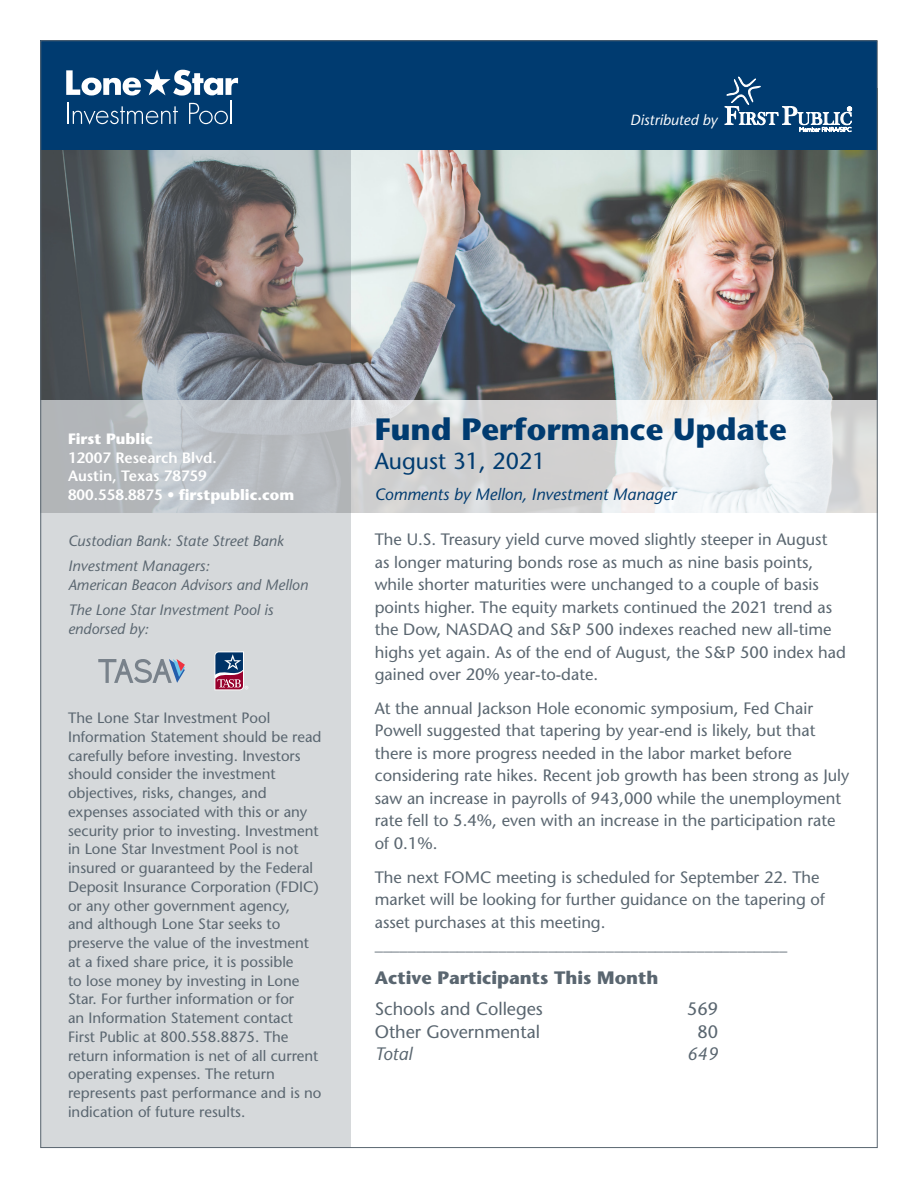
<style>
.page{position:relative;width:918px;height:1188px;background:#fff}
.page>*{position:absolute;margin:0;border:0;box-sizing:border-box;transform-origin:0 0}
.t1{font:700 30.9px "Stone Sans";color:#003b70}
.t2{font:23.1px "Stone Sans";color:#003b70}
.t3{font:18px "Stone Sans";color:#5a6670}
.t4{font:700 18px "Stone Sans";color:#5a6670}
.t5{font:italic 18px "Stone Sans";color:#5a6670}
.t6{font:16.5px/22.5px "Stone Sans";color:#5a6670}
.t7{font:italic 16.5px "Stone Sans";color:#003b70}
.t8{font:15px/18.8px "Stone Sans";color:#5a6670}
.t9{font:italic 15px/25.5px "Stone Sans";color:#5a6670}
.t10{font:600 15px/18.8px "Stone Sans";color:#fff}
.t11{font:700 15px "Stone Sans";color:#fff}
.t12{font:italic 14.7px "Stone Sans";color:#fff}
.s1{font-weight:700}
</style>
<div class="page">
<img style="left:351px;top:150px;width:525px;height:250px">
<svg style="left:351px;top:400px;width:525px;height:113px"></svg>
<svg style="left:40px;top:150px;width:311px;height:998px;fill:#d6d9db"></svg>
<div style="left:40px;top:40px;width:838px;height:110px;background:#003b70"></div>
<svg style="left:724px;top:77px;width:128px;height:55px"></svg>
<svg style="left:66px;top:69px;width:172px;height:56px"></svg>
<svg style="left:98px;top:659px;width:87px;height:24px"></svg>
<svg style="left:215px;top:651px;width:33px;height:39px"></svg>
<p class="t12" style="left:630px;top:111px;width:89px">Distributed by</p>
<p class="t11" style="left:68px;top:429px;width:86px">First Public</p>
<p class="t10" style="left:68px;top:448px;width:228px">12007 Research Blvd.<br>Austin, Texas 78759<br>800.558.8875 • <span class="s1">firstpublic.com</span></p>
<p class="t9" style="left:68px;top:528px;width:217px">Custodian Bank: State Street Bank<br>Investment Managers:</p>
<p class="t9" style="left:68px;top:572px;width:241px">American Beacon Advisors and Mellon<br>The Lone Star Investment Pool is</p>
<p class="t9" style="left:68px;top:616px;width:82px">endorsed by:</p>
<p class="t8" style="left:68px;top:708px;width:255px">The Lone Star Investment Pool Information Statement should be read carefully before investing. Investors should consider the investment objectives, risks, changes, and expenses associated with this or any security prior to investing. Investment in Lone Star Investment Pool is not insured or guaranteed by the Federal Deposit Insurance Corporation (FDIC) or any other government agency,<br>and although Lone Star seeks to preserve the value of the investment at a fixed share price, it is possible<br>to lose money by investing in Lone Star. For further information or for<br>an Information Statement contact First Public at 800.558.8875. The return information is net of all current operating expenses. The return represents past performance and is no indication of future results.</p>
<p class="t1" style="left:375px;top:410px;width:413px">Fund Performance Update</p>
<p class="t2" style="left:375px;top:447px;width:172px">August 31, 2021</p>
<p class="t7" style="left:375px;top:484px;width:303px">Comments by Mellon, Investment Manager</p>
<p class="t6" style="left:375px;top:528px;width:473px">The U.S. Treasury yield curve moved slightly steeper in August as longer maturing bonds rose as much as nine basis points, while shorter maturities were unchanged to a couple of basis points higher. The equity markets continued the 2021 trend as the Dow, NASDAQ and S&amp;P 500 indexes reached new all-time highs yet again. As of the end of August, the S&amp;P 500 index had gained over 20% year-to-date.</p>
<p class="t6" style="left:375px;top:697px;width:476px">At the annual Jackson Hole economic symposium, Fed Chair Powell suggested that tapering by year-end is likely, but that there is more progress needed in the labor market before considering rate hikes. Recent job growth has been strong as July saw an increase in payrolls of 943,000 while the unemployment rate fell to 5.4%, even with an increase in the participation rate of 0.1%.</p>
<p class="t6" style="left:375px;top:866px;width:452px">The next FOMC meeting is scheduled for September 22. The market will be looking for further guidance on the tapering of asset purchases at this meeting.</p>
<p class="t6" style="left:375px;top:933px;width:414px">__________________________________________________</p>
<p class="t4" style="left:375px;top:966px;width:285px">Active Participants This Month</p>
<p class="t3" style="left:375px;top:998px;width:170px">Schools and Colleges</p>
<p class="t3" style="left:687px;top:998px;width:32px">569</p>
<p class="t3" style="left:375px;top:1020px;width:167px">Other Governmental</p>
<p class="t3" style="left:698px;top:1020px;width:22px">80</p>
<p class="t5" style="left:375px;top:1043px;width:39px">Total</p>
<p class="t5" style="left:687px;top:1043px;width:32px">649</p>
</div>
